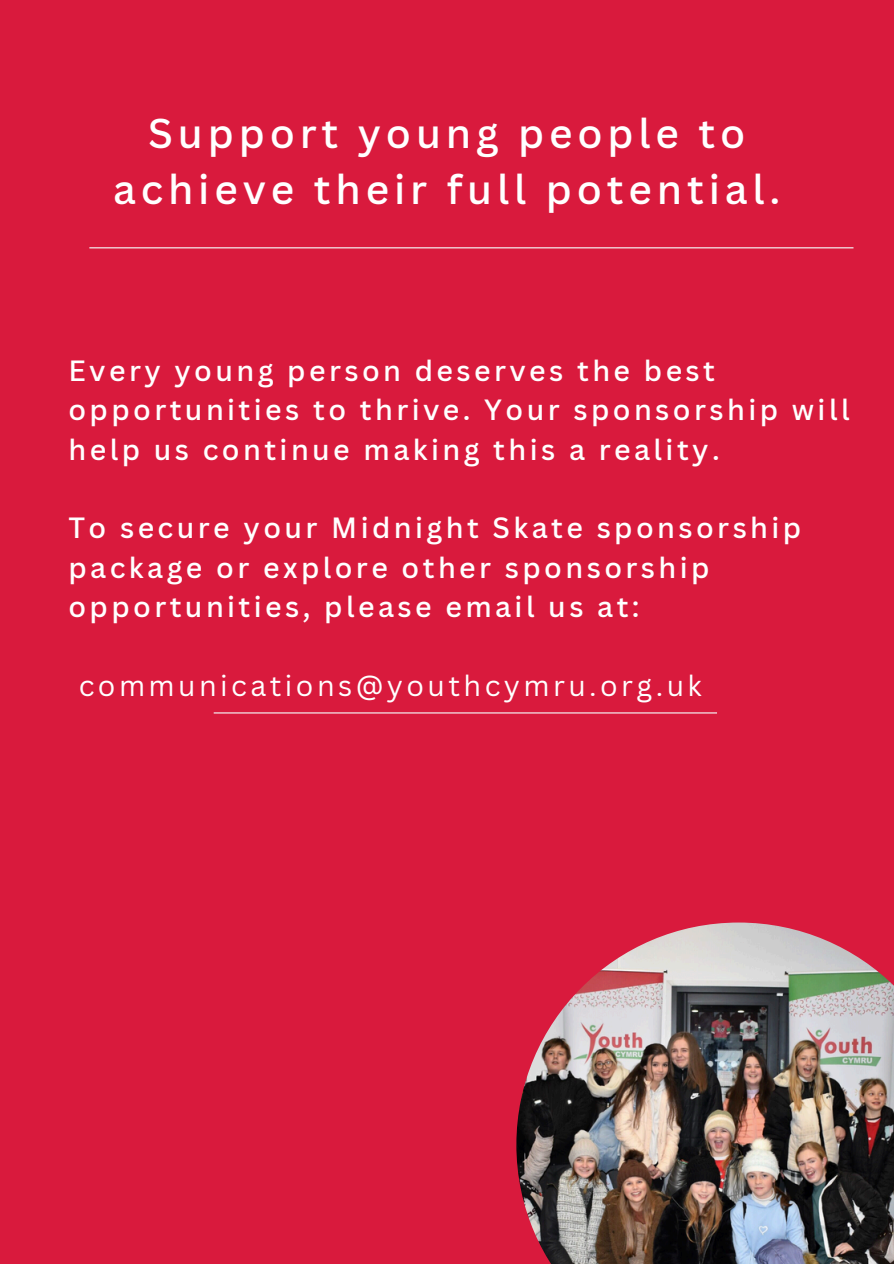
<style>
.page{position:relative;width:894px;height:1264px;background:#fff}
.page>*{position:absolute;margin:0;border:0;box-sizing:border-box;transform-origin:0 0}
.t1{font:500 40.5px/55.9px "Canva Sans";letter-spacing:.12em;color:#fff;text-align:center}
.t2{font:500 28.5px/39.3px "Canva Sans";letter-spacing:.12em;color:#fff}
.t3{font:28.5px "Canva Sans";letter-spacing:.12em;color:#fff}
</style>
<div class="page">
<div style="left:0;top:0;width:893px;height:1263px;background:#d91a3d"></div>
<img style="left:516px;top:922px;width:377px;height:341px">
<hr style="left:214px;top:712px;width:502px;height:1px;background:#f5fffe">
<hr style="left:89px;top:247px;width:764px;height:1px;background:#f5fffe">
<h2 class="t1" style="left:113px;top:104px;width:668px">Support young people to achieve their full potential.</h2>
<h2 class="t2" style="left:68px;top:350px;width:782px">Every young person deserves the best opportunities to thrive. Your sponsorship will help us continue making this a reality.</h2>
<p class="t2" style="left:68px;top:507px;width:734px">To secure your Midnight Skate sponsorship package or explore other sponsorship opportunities, please email us at:</p>
<p class="t3" style="left:79px;top:665px;width:624px">communications@youthcymru.org.uk</p>
</div>
